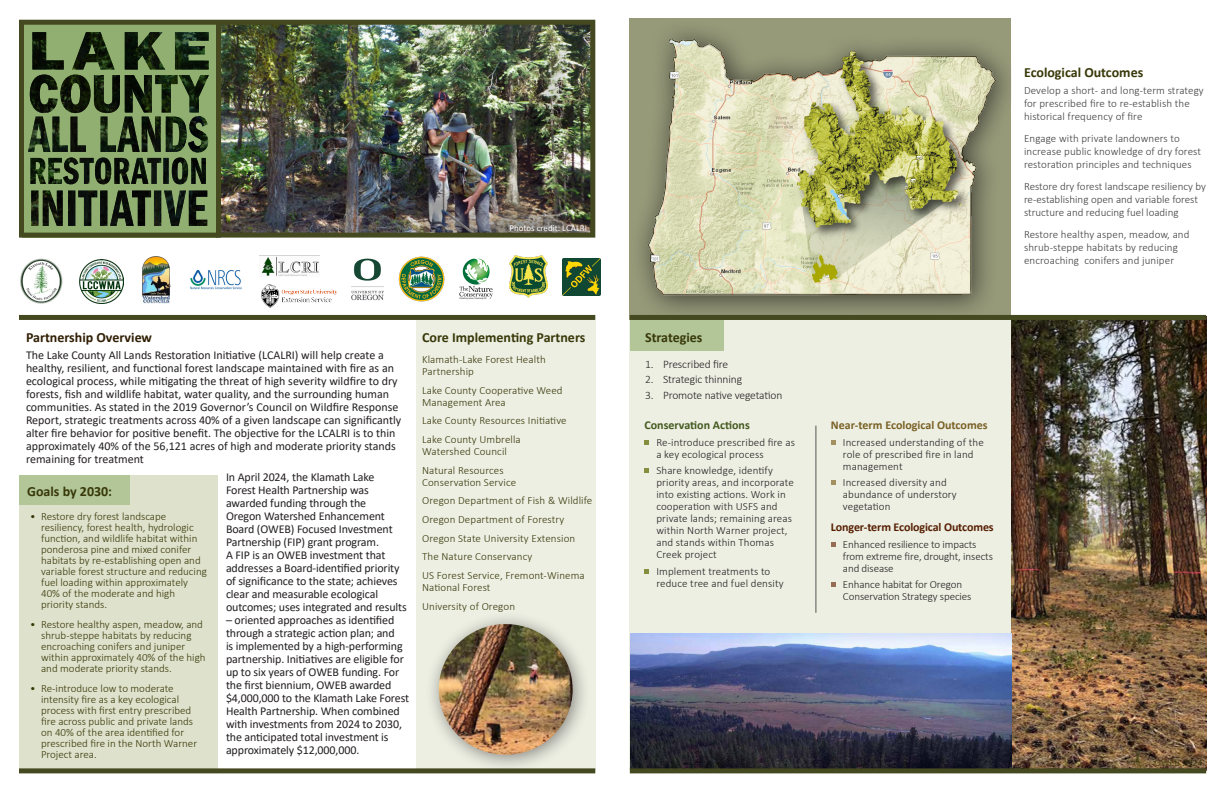
<style>
.page{position:relative;width:1224px;height:792px;background:#fff}
.page>*{position:absolute;margin:0;border:0;box-sizing:border-box;transform-origin:0 0}
.t1{font:700 14px "Calibri";color:#383809}
.t2{font:700 14px "Calibri";color:#301e04}
.P_style{font:12px/13px "Calibri";letter-spacing:-.01em;color:#231f20}
.t3{font:700 12px "Calibri";letter-spacing:-.01em;color:#571f02}
.t4{font:700 12px "Calibri";color:#796024}
.t5{font:700 12px "Calibri";color:#44591f}
.p_h2{font:300 11.5px "Calibri";letter-spacing:-.01em;color:#231f20}
.P_style-2{font:300 11px/11px "Calibri";color:#383809}
.P_style-3{font:300 11px/13px "Calibri";letter-spacing:.01em;color:#3e3e3f}
.p_h3{font:300 11px/12px "Calibri";letter-spacing:.01em;color:#231f20}
.bullet_indent{font:300 11px/12px "Calibri";letter-spacing:-.01em;color:#231f20}
.bullet_indent-2{font:300 11px/12px "Calibri";letter-spacing:.01em;color:#231f20}
.bullet_indent-3{font:300 10px "Calibri";color:#383809}
.t6{font:9px "Calibri";color:#fff}
</style>
<div class="page">
<div style="left:630px;top:317px;width:576px;height:453px;background:#edefe3"></div>
<img style="left:1011px;top:320px;width:195px;height:448px">
<div style="left:630px;top:317px;width:93px;height:33px;background:#b2c698"></div>
<div style="left:416px;top:320px;width:179px;height:450px;background:#edefe3"></div>
<img style="left:630px;top:633px;width:381px;height:135px">
<div style="left:19px;top:475px;width:198px;height:296px;background:#dee1cb"></div>
<img style="left:221px;top:26px;width:368px;height:206px">
<img style="left:563px;top:258px;width:37px;height:37px">
<img style="left:20px;top:258px;width:43px;height:46px">
<img style="left:261px;top:284px;width:76px;height:24px">
<img style="left:459px;top:258px;width:34px;height:42px">
<img style="left:509px;top:255px;width:38px;height:43px">
<img style="left:398px;top:256px;width:46px;height:46px">
<img style="left:142px;top:256px;width:29px;height:48px">
<img style="left:351px;top:259px;width:32px;height:42px">
<img style="left:80px;top:259px;width:44px;height:44px">
<img style="left:259px;top:255px;width:61px;height:21px">
<div style="left:630px;top:19px;width:381px;height:301px;background:#231f20;opacity:.75"></div>
<img style="left:647px;top:37px;width:351px;height:261px">
<div style="left:19px;top:768px;width:576px;height:5px;background:#444920"></div>
<div style="left:19px;top:315px;width:576px;height:5px;background:#444920"></div>
<div style="left:22px;top:20px;width:196px;height:218px;background:#91af70"></div>
<div style="left:216px;top:24px;width:5px;height:214px;background:#444920"></div>
<div style="left:19px;top:20px;width:576px;height:218px;border:5px solid #444920"></div>
<div style="left:630px;top:768px;width:576px;height:5px;background:#444920"></div>
<div style="left:19px;top:475px;width:110px;height:29px;background:#b2c698"></div>
<svg style="left:644px;top:440px;width:5px;height:5px"></svg>
<svg style="left:644px;top:469px;width:5px;height:4px"></svg>
<svg style="left:644px;top:569px;width:5px;height:5px"></svg>
<svg style="left:831px;top:440px;width:4px;height:5px"></svg>
<svg style="left:831px;top:481px;width:4px;height:4px"></svg>
<svg style="left:831px;top:542px;width:4px;height:5px"></svg>
<svg style="left:831px;top:583px;width:4px;height:4px"></svg>
<hr style="left:814px;top:424px;width:3px;height:189px;background:#231f20;opacity:.75">
<div style="left:630px;top:315px;width:576px;height:5px;background:#444920"></div>
<div style="left:425px;top:610px;width:166px;height:163px;background:#231f20;opacity:.5"></div>
<img style="left:439px;top:624px;width:134px;height:131px">
<svg style="left:31px;top:191px;width:176px;height:35px"></svg>
<svg style="left:30px;top:158px;width:176px;height:26px"></svg>
<svg style="left:28px;top:32px;width:181px;height:120px"></svg>
<img style="left:190px;top:270px;width:52px;height:20px">
<h1 class="t6" style="left:509px;top:221px;width:79px">Photos credit: LCALRI</h1>
<h1 class="t2" style="left:26px;top:327px;width:128px">Partnership Overview</h1>
<p class="P_style" style="left:26px;top:349px;width:377px">The Lake County All Lands Restoration Initiative (LCALRI) will help create a healthy, resilient, and functional forest landscape maintained with fire as an ecological process, while mitigating the threat of high severity wildfire to dry forests, fish and wildlife habitat, water quality, and the surrounding human communities. As stated in the 2019 Governor’s Council on Wildfire Response Report, strategic treatments across 40% of a given landscape can significantly alter fire behavior for positive benefit. The objective for the LCALRI is to thin approximately 40% of the 56,121 acres of high and moderate priority stands remaining for treatment</p>
<p class="P_style" style="left:226px;top:471px;width:182px">In April 2024, the Klamath Lake Forest Health Partnership was awarded funding through the<br>Oregon Watershed Enhancement Board (OWEB) Focused Investment Partnership (FIP) grant program.<br>A FIP is an OWEB investment that addresses a Board-identified priority of significance to the state; achieves clear and measurable ecological outcomes; uses integrated and results</p>
<p class="P_style" style="left:226px;top:614px;width:185px">– oriented approaches as identified through a strategic action plan; and<br>is implemented by a high-performing partnership. Initiatives are eligible for up to six years of OWEB funding. For the first biennium, OWEB awarded $4,000,000 to the Klamath Lake Forest Health Partnership. When combined with investments from 2024 to 2030, the anticipated total investment is approximately $12,000,000.</p>
<h1 class="t1" style="left:27px;top:482px;width:87px">Goals by 2030:</h1>
<p class="P_style-2" style="left:41px;top:511px;width:167px;text-indent:-11px">• Restore dry forest landscape resiliency, forest health, hydrologic function, and wildlife habitat within ponderosa pine and mixed conifer habitats by re-establishing open and variable forest structure and reducing fuel loading within approximately 40% of the moderate and high priority stands.</p>
<p class="P_style-2" style="left:41px;top:619px;width:166px;text-indent:-11px">• Restore healthy aspen, meadow, and shrub-steppe habitats by reducing encroaching conifers and juniper within approximately 40% of the high and moderate priority stands.</p>
<p class="P_style-2" style="left:41px;top:683px;width:157px;text-indent:-11px">• Re-introduce low to moderate intensity fire as a key ecological process with first entry prescribed fire across public and private lands on 40% of the area identified for prescribed fire in the North Warner<br>Project area.</p>
<h1 class="t1" style="left:422px;top:327px;width:165px">Core Implementing Partners</h1>
<p class="P_style-2" style="left:422px;top:353px;width:125px;line-height:12px">Klamath-Lake Forest Health<br>Partnership</p>
<p class="P_style-2" style="left:422px;top:384px;width:142px;line-height:12px">Lake County Cooperative Weed<br>Management Area</p>
<p class="P_style-2" style="left:422px;top:415px;width:146px">Lake County Resources Initiative</p>
<p class="P_style-2" style="left:422px;top:433px;width:100px;line-height:12px">Lake County Umbrella<br>Watershed Council</p>
<p class="P_style-2" style="left:422px;top:464px;width:96px;line-height:12px">Natural Resources<br>Conservation Service</p>
<p class="P_style-2" style="left:422px;top:495px;width:172px">Oregon Department of Fish &amp; Wildlife</p>
<p class="P_style-2" style="left:422px;top:514px;width:144px">Oregon Department of Forestry</p>
<p class="P_style-2" style="left:422px;top:532px;width:155px">Oregon State University Extension</p>
<p class="P_style-2" style="left:422px;top:551px;width:112px">The Nature Conservancy</p>
<p class="P_style-2" style="left:422px;top:569px;width:164px;line-height:12px">US Forest Service, Fremont-Winema<br>National Forest</p>
<p class="P_style-2" style="left:422px;top:600px;width:94px">University of Oregon</p>
<h1 class="t1" style="left:645px;top:327px;width:59px">Strategies</h1>
<p class="p_h2" style="left:645px;top:357px;width:85px">1. Prescribed fire</p>
<p class="p_h2" style="left:645px;top:373px;width:99px">2. Strategic thinning</p>
<p class="p_h2" style="left:645px;top:388px;width:139px">3. Promote native vegetation</p>
<h3 class="t5" style="left:644px;top:417px;width:107px">Conservation Actions</h3>
<p class="p_h3" style="left:656px;top:436px;width:140px">Re-introduce prescribed fire as a key ecological process</p>
<p class="p_h3" style="left:656px;top:464px;width:139px">Share knowledge, identify priority areas, and incorporate into existing actions. Work in cooperation with USFS and private lands; remaining areas within North Warner project, and stands within Thomas<br>Creek project</p>
<p class="p_h3" style="left:656px;top:565px;width:129px">Implement treatments to reduce tree and fuel density</p>
<h1 class="t1" style="left:1024px;top:62px;width:121px">Ecological Outcomes</h1>
<p class="P_style-3" style="left:1024px;top:84px;width:181px">Develop a short- and long-term strategy for prescribed fire to re-establish the historical frequency of fire</p>
<p class="P_style-3" style="left:1024px;top:132px;width:179px">Engage with private landowners to increase public knowledge of dry forest restoration principles and techniques</p>
<p class="P_style-3" style="left:1024px;top:180px;width:183px">Restore dry forest landscape resiliency by re-establishing open and variable forest structure and reducing fuel loading</p>
<p class="P_style-3" style="left:1024px;top:228px;width:167px">Restore healthy aspen, meadow, and shrub-steppe habitats by reducing encroaching conifers and juniper</p>
<h3 class="t4" style="left:831px;top:417px;width:158px">Near-term Ecological Outcomes</h3>
<p class="bullet_indent-2" style="left:843px;top:436px;width:142px">Increased understanding of the role of prescribed fire in land management</p>
<p class="bullet_indent-2" style="left:843px;top:476px;width:115px">Increased diversity and abundance of understory vegetation</p>
<h3 class="t3" style="left:831px;top:519px;width:164px">Longer-term Ecological Outcomes</h3>
<p class="bullet_indent" style="left:843px;top:538px;width:152px">Enhanced resilience to impacts from extreme fire, drought, insects and disease</p>
<p class="bullet_indent" style="left:843px;top:578px;width:130px">Enhance habitat for Oregon<br>Conservation Strategy species</p>
<p class="bullet_indent-3" style="left:1154px;top:756px;width:50px">OWEB 2024</p>
</div>
